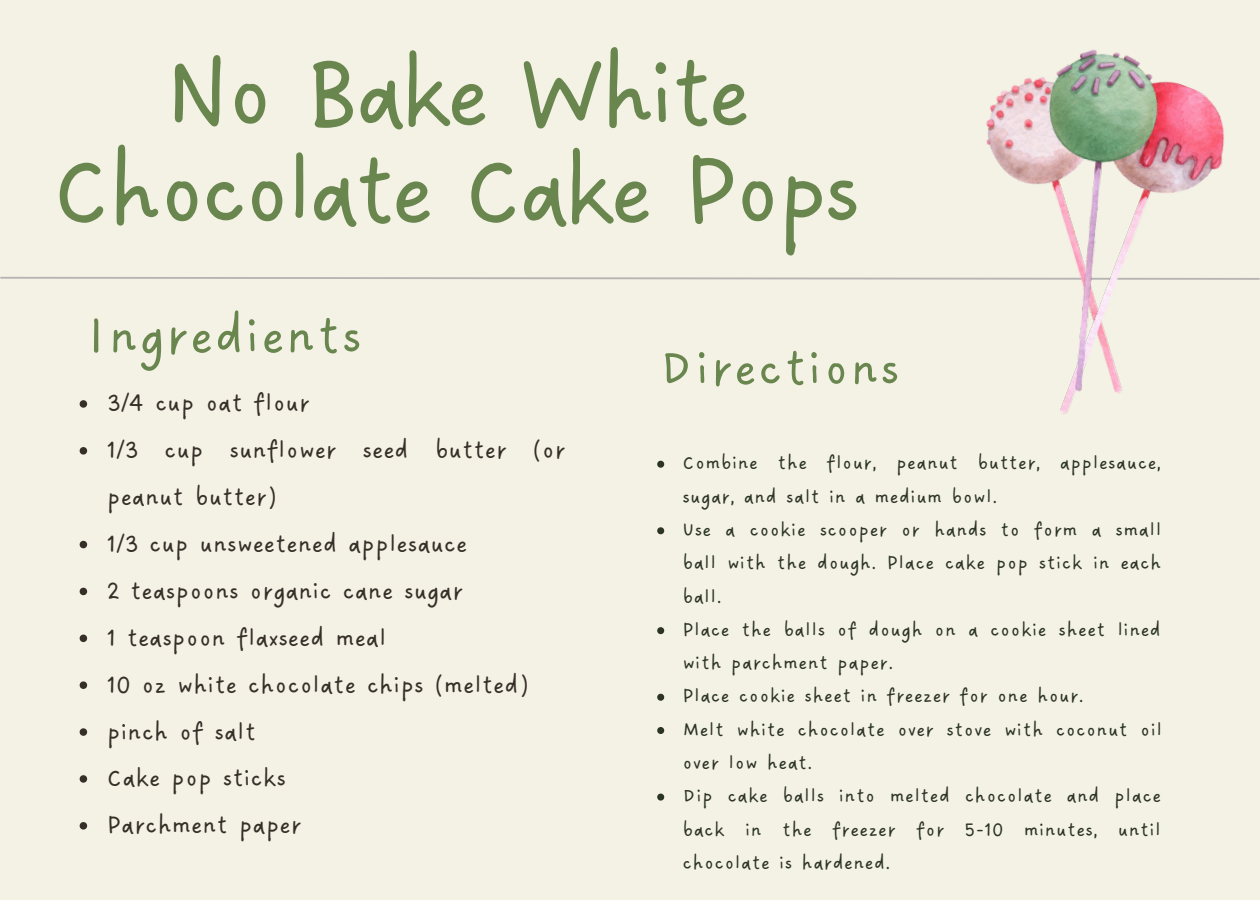
<style>
.page{position:relative;width:1260px;height:900px;background:#f4f1e5}
.page>*{position:absolute;margin:0;border:0;box-sizing:border-box;transform-origin:0 0}
.t1{font:106.25px/97.5px "DO Sans Regular Alt";letter-spacing:-.065em;color:#68864d;text-align:center}
.t2{font:56.75px "DO Sans Regular Alt";letter-spacing:.02em;color:#68864d}
.t3{font:55px "DO Sans Regular Alt";letter-spacing:.02em;color:#68864d}
.t4{font:27px/47px "DO Sans Regular Alt";color:#352f28}
.t5{font:21px/33.2px "DO Sans Regular Alt";letter-spacing:.02em;color:#2b3425}
</style>
<div class="page">
<svg style="left:0;top:276px;width:1260px;height:4px"></svg>
<img style="left:972px;top:91px;width:31px;height:189px">
<img style="left:1003px;top:81px;width:240px;height:334px">
<img style="left:1021px;top:49px;width:143px;height:347px">
<svg style="left:657px;top:461px;width:7px;height:7px"></svg>
<svg style="left:657px;top:527px;width:7px;height:7px"></svg>
<svg style="left:657px;top:627px;width:7px;height:7px"></svg>
<svg style="left:657px;top:694px;width:7px;height:7px"></svg>
<svg style="left:657px;top:727px;width:7px;height:7px"></svg>
<svg style="left:657px;top:794px;width:7px;height:7px"></svg>
<svg style="left:80px;top:400px;width:7px;height:8px"></svg>
<svg style="left:80px;top:447px;width:7px;height:8px"></svg>
<svg style="left:80px;top:541px;width:7px;height:7px"></svg>
<svg style="left:80px;top:588px;width:7px;height:7px"></svg>
<svg style="left:80px;top:635px;width:7px;height:7px"></svg>
<svg style="left:80px;top:681px;width:7px;height:8px"></svg>
<svg style="left:80px;top:728px;width:7px;height:8px"></svg>
<svg style="left:80px;top:775px;width:7px;height:8px"></svg>
<svg style="left:80px;top:822px;width:7px;height:8px"></svg>
<p class="t1" style="left:52px;top:50px;width:811px">No Bake White<br>Chocolate Cake Pops</p>
<p class="t2" style="left:86px;top:303px;width:278px">Ingredients</p>
<p class="t4" style="left:107px;top:381px;width:205px">3/4 cup oat flour</p>
<p class="t4" style="left:107px;top:428px;width:460px">1/3 cup sunflower seed butter (or peanut butter)</p>
<p class="t4" style="left:107px;top:522px;width:362px">1/3 cup unsweetened applesauce</p>
<p class="t4" style="left:107px;top:569px;width:358px">2 teaspoons organic cane sugar</p>
<p class="t4" style="left:107px;top:616px;width:281px">1 teaspoon flaxseed meal</p>
<p class="t4" style="left:107px;top:662px;width:423px">10 oz white chocolate chips (melted)</p>
<p class="t4" style="left:107px;top:709px;width:151px">pinch of salt</p>
<p class="t4" style="left:107px;top:756px;width:181px">Cake pop sticks</p>
<p class="t4" style="left:107px;top:803px;width:196px">Parchment paper</p>
<p class="t3" style="left:659px;top:336px;width:242px">Directions</p>
<p class="t5" style="left:682px;top:448px;width:480px">Combine the flour, peanut butter, applesauce, sugar, and salt in a medium bowl.</p>
<p class="t5" style="left:682px;top:514px;width:481px;text-align:justify">Use a cookie scooper or hands to form a small ball with the dough. Place cake pop stick in each ball.</p>
<p class="t5" style="left:682px;top:614px;width:480px">Place the balls of dough on a cookie sheet lined with parchment paper.</p>
<p class="t5" style="left:682px;top:681px;width:403px">Place cookie sheet in freezer for one hour.</p>
<p class="t5" style="left:682px;top:714px;width:481px">Melt white chocolate over stove with coconut oil over low heat.</p>
<p class="t5" style="left:682px;top:780px;width:480px;text-align:justify">Dip cake balls into melted chocolate and place back in the freezer for 5-10 minutes, until chocolate is hardened.</p>
</div>
